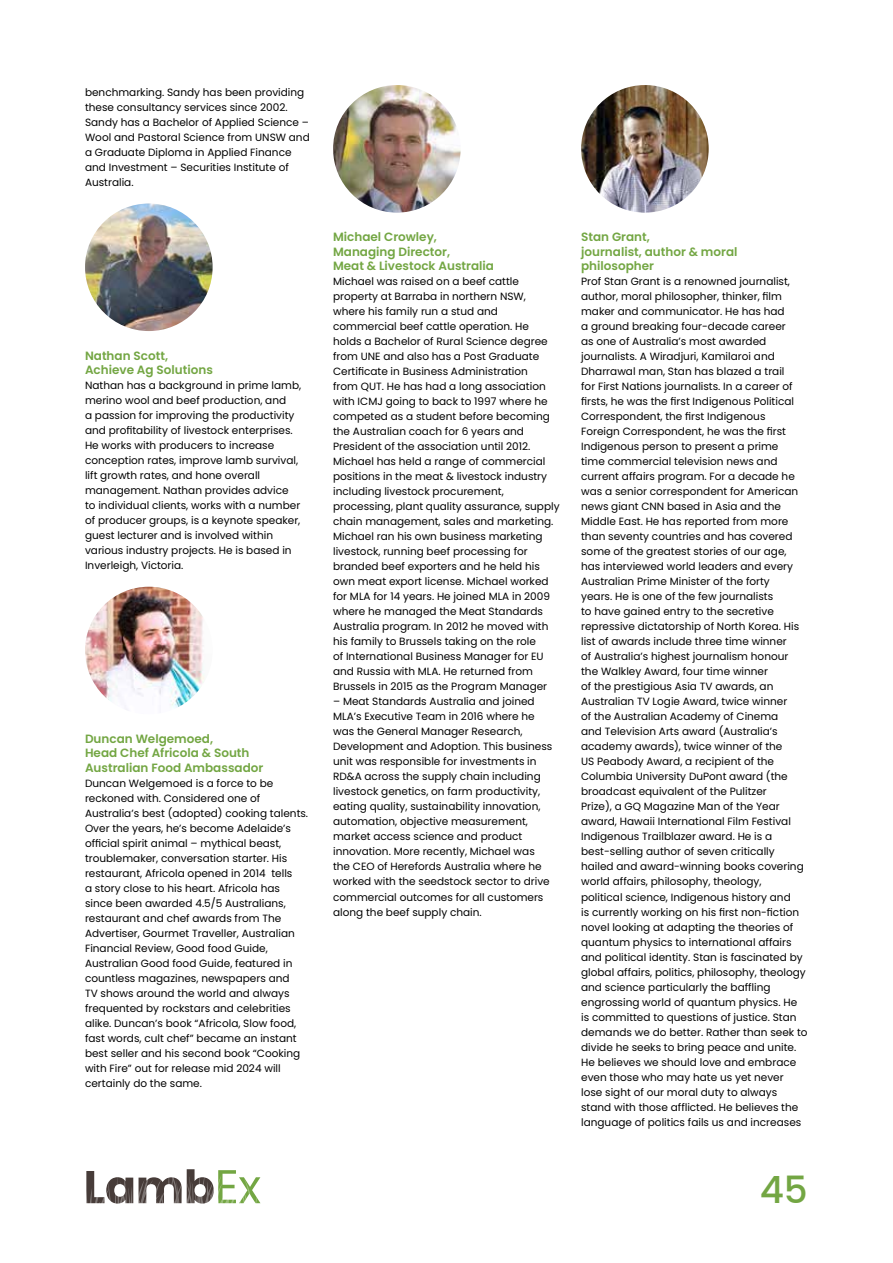
<style>
.page{position:relative;width:893px;height:1263px;background:#fff}
.page>*{position:absolute;margin:0;border:0;box-sizing:border-box;transform-origin:0 0}
.t1{font:500 37.5px "Poppins";color:#73a643}
.t2{font:600 12px/14.4px "Poppins";color:#73a643}
.t3{font:10.5px/15px "Poppins";color:#000}
</style>
<div class="page">
<svg style="left:86px;top:1169px;width:174px;height:35px"></svg>
<img style="left:85px;top:203px;width:128px;height:128px;border-radius:64px">
<img style="left:85px;top:587px;width:128px;height:127px;border-radius:64px">
<img style="left:333px;top:85px;width:128px;height:128px;border-radius:64px">
<img style="left:581px;top:85px;width:128px;height:128px;border-radius:64px">
<p class="t3" style="left:85px;top:85px;width:226px">benchmarking. Sandy has been providing these consultancy services since 2002.<br>Sandy has a Bachelor of Applied Science – Wool and Pastoral Science from UNSW and a Graduate Diploma in Applied Finance and Investment – Securities Institute of Australia.</p>
<p class="t2" style="left:85px;top:348px;width:129px">Nathan Scott,<br>Achieve Ag Solutions</p>
<p class="t3" style="left:85px;top:378px;width:218px">Nathan has a background in prime lamb, merino wool and beef production, and<br>a passion for improving the productivity and profitability of livestock enterprises.<br>He works with producers to increase conception rates, improve lamb survival, lift growth rates, and hone overall management. Nathan provides advice to individual clients, works with a number of producer groups, is a keynote speaker, guest lecturer and is involved within various industry projects. He is based in Inverleigh, Victoria.</p>
<p class="t2" style="left:85px;top:732px;width:180px">Duncan Welgemoed,<br>Head Chef Africola &amp; South<br>Australian Food Ambassador</p>
<p class="t3" style="left:85px;top:776px;width:225px">Duncan Welgemoed is a force to be reckoned with. Considered one of Australia’s best (adopted) cooking talents.<br>Over the years, he’s become Adelaide’s official spirit animal – mythical beast, troublemaker, conversation starter. His restaurant, Africola opened in 2014 tells<br>a story close to his heart. Africola has since been awarded 4.5/5 Australians, restaurant and chef awards from The Advertiser, Gourmet Traveller, Australian Financial Review, Good food Guide, Australian Good food Guide, featured in countless magazines, newspapers and<br>TV shows around the world and always frequented by rockstars and celebrities alike. Duncan’s book “Africola, Slow food, fast words, cult chef” became an instant best seller and his second book “Cooking with Fire” out for release mid 2024 will certainly do the same.</p>
<p class="t2" style="left:333px;top:230px;width:162px">Michael Crowley,<br>Managing Director,<br>Meat &amp; Livestock Australia</p>
<p class="t3" style="left:333px;top:274px;width:228px">Michael was raised on a beef cattle property at Barraba in northern NSW, where his family run a stud and commercial beef cattle operation. He holds a Bachelor of Rural Science degree from UNE and also has a Post Graduate Certificate in Business Administration<br>from QUT. He has had a long association with ICMJ going to back to 1997 where he competed as a student before becoming the Australian coach for 6 years and President of the association until 2012.<br>Michael has held a range of commercial positions in the meat &amp; livestock industry including livestock procurement, processing, plant quality assurance, supply chain management, sales and marketing.<br>Michael ran his own business marketing livestock, running beef processing for branded beef exporters and he held his own meat export license. Michael worked for MLA for 14 years. He joined MLA in 2009 where he managed the Meat Standards Australia program. In 2012 he moved with his family to Brussels taking on the role<br>of International Business Manager for EU and Russia with MLA. He returned from Brussels in 2015 as the Program Manager</p>
<p class="t3" style="left:333px;top:694px;width:221px">– Meat Standards Australia and joined MLA’s Executive Team in 2016 where he was the General Manager Research, Development and Adoption. This business unit was responsible for investments in RD&amp;A across the supply chain including livestock genetics, on farm productivity, eating quality, sustainability innovation, automation, objective measurement, market access science and product innovation. More recently, Michael was the CEO of Herefords Australia where he worked with the seedstock sector to drive commercial outcomes for all customers along the beef supply chain.</p>
<p class="t2" style="left:581px;top:230px;width:158px">Stan Grant,<br>journalist, author &amp; moral philosopher</p>
<p class="t3" style="left:581px;top:274px;width:228px">Prof Stan Grant is a renowned journalist, author, moral philosopher, thinker, film maker and communicator. He has had<br>a ground breaking four-decade career<br>as one of Australia’s most awarded journalists. A Wiradjuri, Kamilaroi and Dharrawal man, Stan has blazed a trail<br>for First Nations journalists. In a career of firsts, he was the first Indigenous Political Correspondent, the first Indigenous<br>Foreign Correspondent, he was the first Indigenous person to present a prime<br>time commercial television news and current affairs program. For a decade he was a senior correspondent for American news giant CNN based in Asia and the Middle East. He has reported from more than seventy countries and has covered some of the greatest stories of our age, has interviewed world leaders and every Australian Prime Minister of the forty<br>years. He is one of the few journalists<br>to have gained entry to the secretive repressive dictatorship of North Korea. His list of awards include three time winner<br>of Australia’s highest journalism honour the Walkley Award, four time winner<br>of the prestigious Asia TV awards, an Australian TV Logie Award, twice winner<br>of the Australian Academy of Cinema<br>and Television Arts award (Australia’s academy awards), twice winner of the<br>US Peabody Award, a recipient of the Columbia University DuPont award (the broadcast equivalent of the Pulitzer<br>Prize), a GQ Magazine Man of the Year award, Hawaii International Film Festival Indigenous Trailblazer award. He is a best-selling author of seven critically hailed and award-winning books covering world affairs, philosophy, theology,<br>political science, Indigenous history and<br>is currently working on his first non-fiction novel looking at adapting the theories of quantum physics to international affairs and political identity. Stan is fascinated by global affairs, politics, philosophy, theology and science particularly the baffling engrossing world of quantum physics. He is committed to questions of justice. Stan demands we do better. Rather than seek to divide he seeks to bring peace and unite.<br>He believes we should love and embrace even those who may hate us yet never<br>lose sight of our moral duty to always stand with those afflicted. He believes the language of politics fails us and increases</p>
<h1 class="t1" style="left:760px;top:1168px;width:50px">45</h1>
</div>
